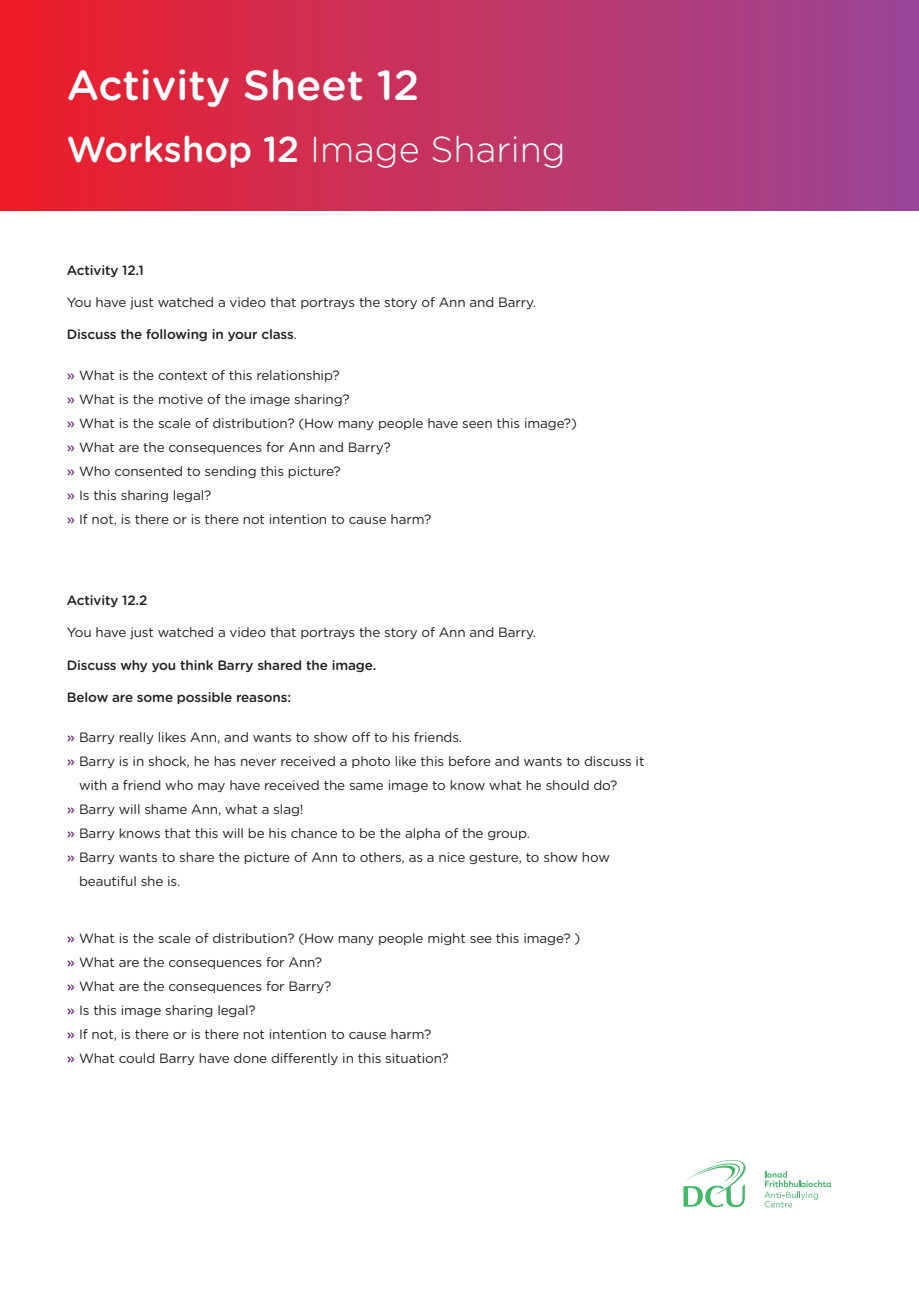
<style>
.page{position:relative;width:919px;height:1289px;background:#fff}
.page>*{position:absolute;margin:0;border:0;box-sizing:border-box;transform-origin:0 0}
.t1{font:500 42px "Gotham Rounded";color:#fff}
.t2{font:300 36px "Gotham Rounded";color:#fff}
.t3{font:13.5px/24px "Gotham Rounded";letter-spacing:-.01em;color:#231f20}
.t4{font:500 13.5px "Gotham Rounded";letter-spacing:-.01em;color:#231f20}
.s1{font-weight:500}
.s2{font-weight:400}
.s3{font-weight:500;color:#7f3485}
</style>
<div class="page">
<div style="left:0;top:0;width:918px;height:210px;background:linear-gradient(to right,#ee1e28,#9a4899)"></div>
<svg style="left:683px;top:1160px;width:62px;height:47px"></svg>
<svg style="left:764px;top:1170px;width:66px;height:37px"></svg>
<h1 class="t1" style="left:67px;top:56px;width:354px">Activity Sheet 12</h1>
<h2 class="t2" style="left:67px;top:125px;width:500px"><span class="s1">Workshop 12</span> Image Sharing</h2>
<p class="t4" style="left:67px;top:260px;width:78px">Activity 12.1</p>
<p class="t3" style="left:67px;top:289px;width:471px">You have just watched a video that portrays the story of Ann and Barry.</p>
<p class="t4" style="left:67px;top:325px;width:232px">Discuss the following in your class<span class="s2">.</span></p>
<p class="t3" style="left:67px;top:362px;width:511px"><span class="s3">»</span> What is the context of this relationship?<br><span class="s3">»</span> What is the motive of the image sharing?<br><span class="s3">»</span> What is the scale of distribution? (How many people have seen this image?) <span class="s3">»</span> What are the consequences for Ann and Barry?<br><span class="s3">»</span> Who consented to sending this picture?<br><span class="s3">»</span> Is this sharing legal?<br><span class="s3">»</span> If not, is there or is there not intention to cause harm?</p>
<p class="t4" style="left:67px;top:590px;width:82px">Activity 12.2</p>
<p class="t3" style="left:67px;top:619px;width:471px">You have just watched a video that portrays the story of Ann and Barry.</p>
<p class="t4" style="left:67px;top:655px;width:311px">Discuss why you think Barry shared the image.</p>
<p class="t4" style="left:67px;top:687px;width:226px">Below are some possible reasons:</p>
<p class="t3" style="left:67px;top:724px;width:397px"><span class="s3">»</span> Barry really likes Ann, and wants to show off to his friends.</p>
<p class="t3" style="left:67px;top:748px;width:579px"><span class="s3">»</span> Barry is in shock, he has never received a photo like this before and wants to discuss it</p>
<p class="t3" style="left:79px;top:772px;width:540px">with a friend who may have received the same image to know what he should do?</p>
<p class="t3" style="left:67px;top:796px;width:238px"><span class="s3">»</span> Barry will shame Ann, what a slag!</p>
<p class="t3" style="left:67px;top:820px;width:464px"><span class="s3">»</span> Barry knows that this will be his chance to be the alpha of the group.</p>
<p class="t3" style="left:67px;top:844px;width:544px"><span class="s3">»</span> Barry wants to share the picture of Ann to others, as a nice gesture, to show how</p>
<p class="t3" style="left:79px;top:868px;width:103px">beautiful she is.</p>
<p class="t3" style="left:67px;top:925px;width:515px"><span class="s3">»</span> What is the scale of distribution? (How many people might see this image? ) <span class="s3">»</span> What are the consequences for Ann?<br><span class="s3">»</span> What are the consequences for Barry?<br><span class="s3">»</span> Is this image sharing legal?<br><span class="s3">»</span> If not, is there or is there not intention to cause harm?<br><span class="s3">»</span> What could Barry have done differently in this situation?</p>
</div>
